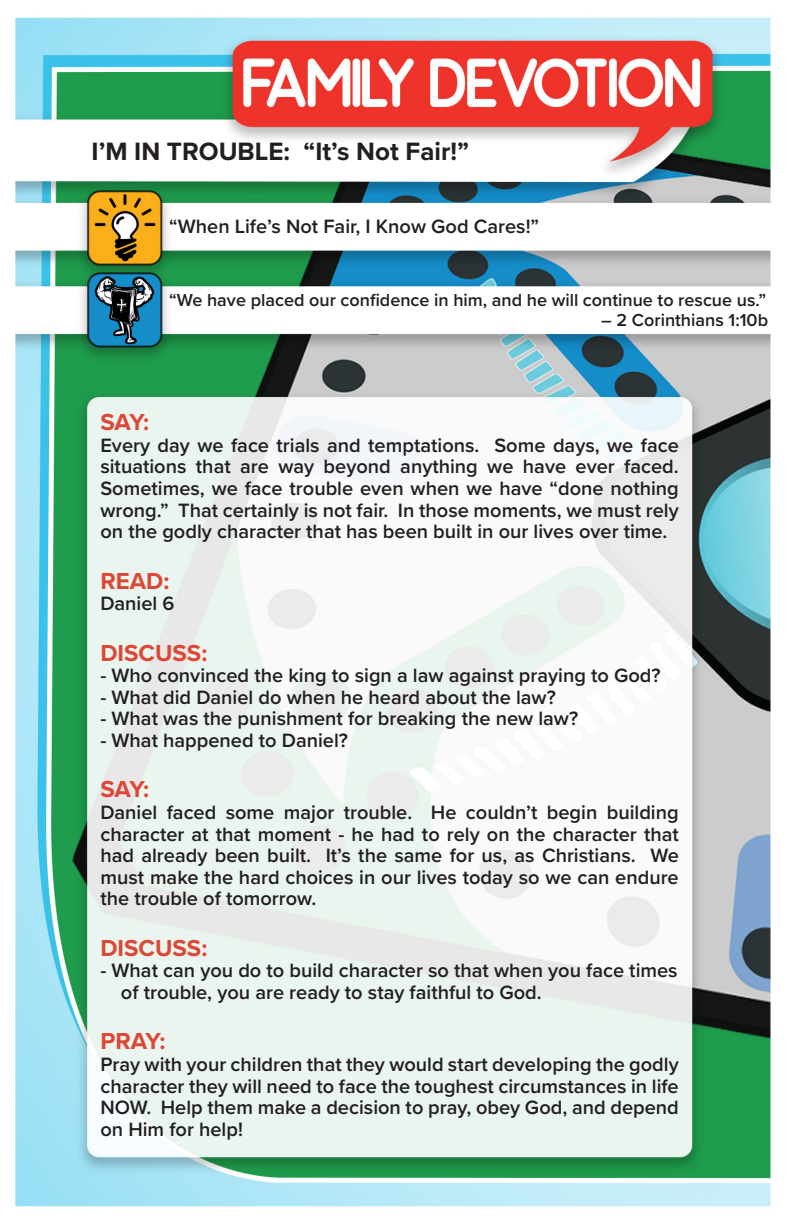
<style>
.page{position:relative;width:792px;height:1224px;background:#fff}
.page>*{position:absolute;margin:0;border:0;box-sizing:border-box;transform-origin:0 0}
.t1{font:700 26px "Proxima Nova";color:#231f20}
.t2{font:700 24px "Proxima Nova";color:#dd4735}
.t3{font:600 20px/21.6px "Proxima Nova";color:#231f20;text-align:justify}
.t4{font:600 18px "Proxima Nova";color:#231f20}
</style>
<div class="page">
<img style="left:15px;top:17px;width:756px;height:1190px">
<p class="t1" style="left:92px;top:132px;width:379px">I’M IN TROUBLE: “It’s Not Fair!”</p>
<p class="t3" style="left:169px;top:215px;width:371px">“When Life’s Not Fair, I Know God Cares!”</p>
<p class="t4" style="left:169px;top:287px;width:599px">“We have placed our confidence in him, and he will continue to rescue us.”</p>
<p class="t4" style="left:601px;top:307px;width:168px">– 2 Corinthians 1:10b</p>
<p class="t2" style="left:100px;top:404px;width:50px">SAY:</p>
<p class="t3" style="left:100px;top:434px;width:580px">Every day we face trials and temptations. Some days, we face situations that are way beyond anything we have ever faced.<br>Sometimes, we face trouble even when we have “done nothing wrong.” That certainly is not fair. In those moments, we must rely on the godly character that has been built in our lives over time.</p>
<p class="t2" style="left:100px;top:563px;width:71px">READ:</p>
<p class="t3" style="left:100px;top:592px;width:76px">Daniel 6</p>
<p class="t2" style="left:100px;top:635px;width:108px">DISCUSS:</p>
<p class="t3" style="left:100px;top:664px;width:562px">- Who convinced the king to sign a law against praying to God?</p>
<p class="t3" style="left:100px;top:686px;width:457px">- What did Daniel do when he heard about the law?</p>
<p class="t3" style="left:100px;top:707px;width:479px">- What was the punishment for breaking the new law?</p>
<p class="t3" style="left:100px;top:729px;width:249px">- What happened to Daniel?</p>
<p class="t2" style="left:100px;top:771px;width:50px">SAY:</p>
<p class="t3" style="left:100px;top:801px;width:580px">Daniel faced some major trouble. He couldn’t begin building character at that moment - he had to rely on the character that had already been built. It’s the same for us, as Christians. We must make the hard choices in our lives today so we can endure the trouble of tomorrow.</p>
<p class="t2" style="left:100px;top:930px;width:108px">DISCUSS:</p>
<p class="t3" style="left:100px;top:959px;width:579px">- What can you do to build character so that when you face times</p>
<p class="t3" style="left:121px;top:981px;width:422px">of trouble, you are ready to stay faithful to God.</p>
<p class="t2" style="left:100px;top:1023px;width:67px">PRAY:</p>
<p class="t3" style="left:100px;top:1053px;width:580px">Pray with your children that they would start developing the godly character they will need to face the toughest circumstances in life NOW. Help them make a decision to pray, obey God, and depend on Him for help!</p>
</div>
